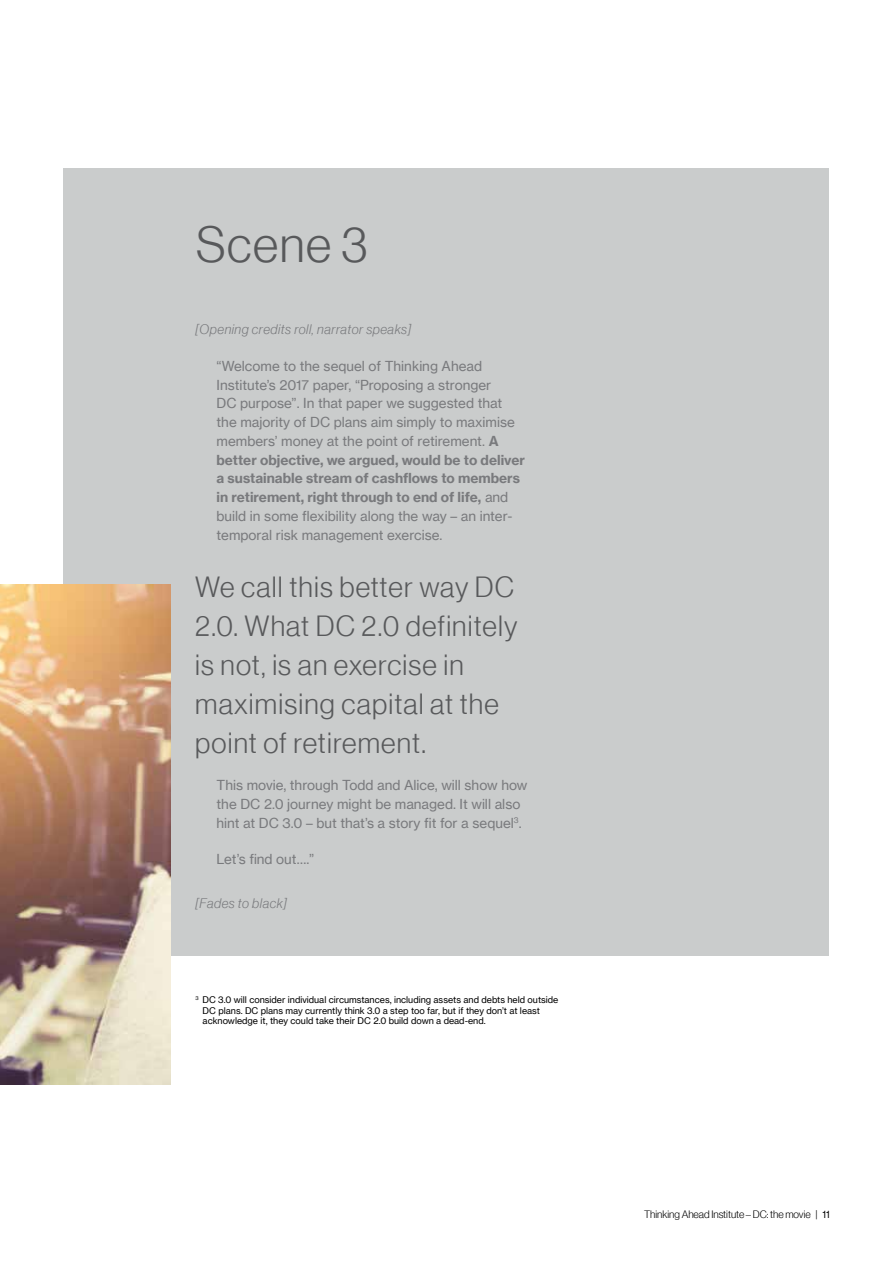
<style>
.page{position:relative;width:893px;height:1263px;background:#fff}
.page>*{position:absolute;margin:0;border:0;box-sizing:border-box;transform-origin:0 0}
.t1{font:49.5px "N Haas Grotesk DS Pro 45 Lt";letter-spacing:.03em;color:#58595b}
.t2{font:28.5px/39px "N Haas Grotesk DS Pro 45 Lt";letter-spacing:.04em;color:#58595b}
.t3{font:13.5px/18.8px "N Haas Grotesk TX Pro 55 Rg";color:#797a7d}
.t4{font:13.5px/18.8px "N Haas Grotesk TX Pro 75 Bd";color:#797a7d}
.t5{font:13.5px "N Haas Grotesk DS Pro 46 Lt It";letter-spacing:.04em;color:#797a7d}
.t6{font:10.5px "N Haas Grotesk DS Pro 45 Lt";color:#000}
.t7{font:9px/10.5px "N Haas Grotesk TX Pro 55 Rg";color:#000}
.s1{font-family:"N Haas Grotesk TX Pro 75 Bd"}
.s2{font-family:"N Haas Grotesk TX Pro 55 Rg"}
.s3{font-family:"N Haas Grotesk DS Pro 55 Rg"}
</style>
<div class="page">
<div style="left:64px;top:168px;width:765px;height:787px;background:#cacccc"></div>
<img style="left:0;top:585px;width:170px;height:499px">
<h1 class="t1" style="left:196px;top:217px;width:173px">Scene 3</h1>
<p class="t5" style="left:195px;top:322px;width:218px">[Opening credits roll, narrator speaks]</p>
<p class="t3" style="left:217px;top:357px;width:300px">“Welcome to the sequel of Thinking Ahead Institute’s 2017 paper, “Proposing a stronger<br>DC purpose”. In that paper we suggested that the majority of DC plans aim simply to maximise members’ money at the point of retirement. <span class="s1">A</span></p>
<p class="t4" style="left:217px;top:450px;width:310px">better objective, we argued, would be to deliver a sustainable stream of cashflows to members in retirement, right through to end of life, <span class="s2">and</span></p>
<p class="t3" style="left:217px;top:507px;width:298px">build in some flexibility along the way – an inter&shy;temporal risk management exercise.</p>
<h2 class="t2" style="left:195px;top:567px;width:324px">We call this better way DC<br>2.0. What DC 2.0 definitely is not, is an exercise in maximising capital at the point of retirement.</h2>
<p class="t3" style="left:217px;top:776px;width:312px">This movie, through Todd and Alice, will show how the DC 2.0 journey might be managed. It will also hint at DC 3.0 – but that’s a story fit for a sequel<sup>3</sup>.</p>
<p class="t3" style="left:217px;top:850px;width:99px">Let’s find out….”</p>
<p class="t5" style="left:195px;top:896px;width:93px">[Fades to black]</p>
<p class="t7" style="left:203px;top:995px;width:357px;text-indent:-7px"><sup>3</sup> DC 3.0 will consider individual circumstances, including assets and debts held outside<br>DC plans. DC plans may currently think 3.0 a step too far, but if they don’t at least acknowledge it, they could take their DC 2.0 build down a dead-end.</p>
<p class="t6" style="left:644px;top:1209px;width:187px">Thinking Ahead Institute – DC: the movie | <span class="s3">11</span></p>
</div>
